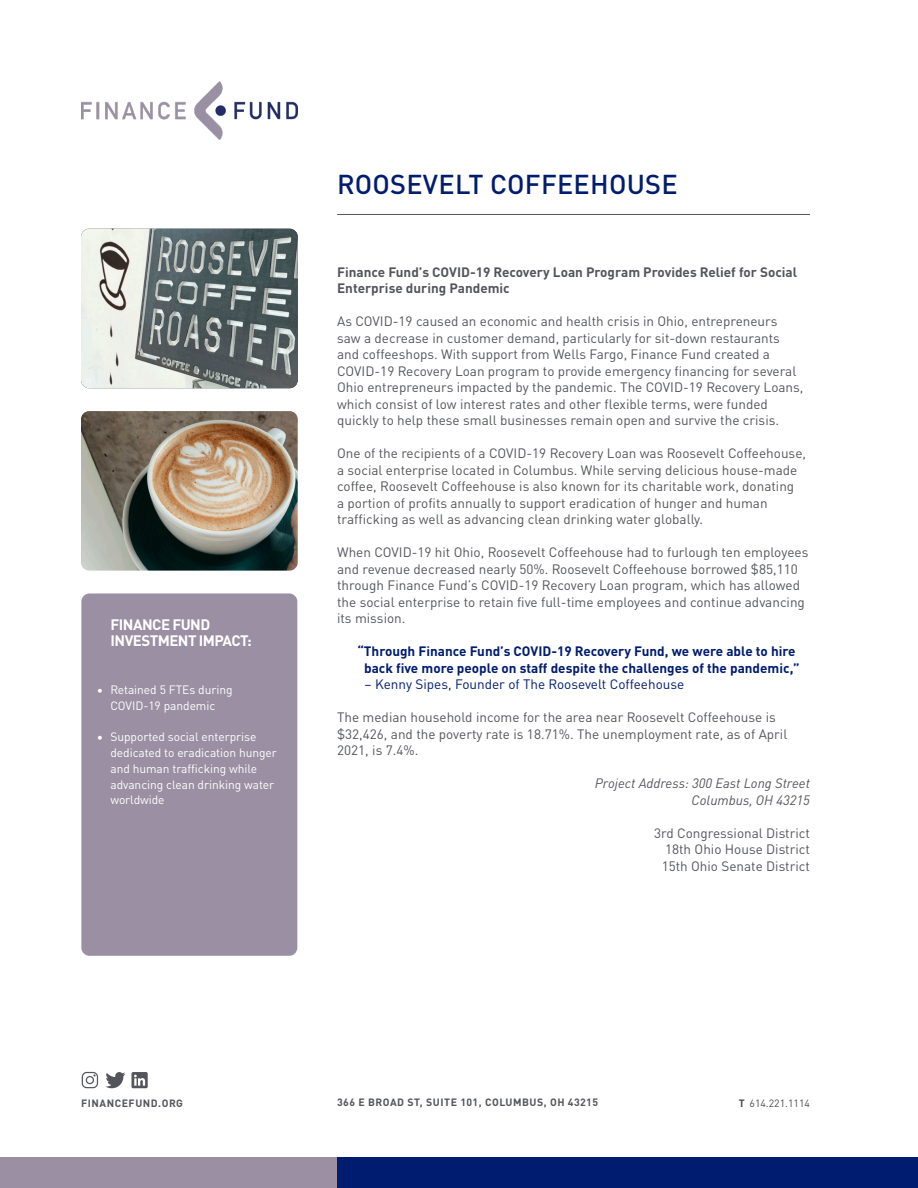
<style>
.page{position:relative;width:918px;height:1188px;background:#fff}
.page>*{position:absolute;margin:0;border:0;box-sizing:border-box;transform-origin:0 0}
.t1{font:500 27px "DIN Pro";letter-spacing:.01em;color:#001c70}
.Impact_Title{font:700 15px/16.5px "DIN Pro";letter-spacing:-.035em;color:#fff}
.Body_Copy{font:13.5px/16.5px "DIN Pro";color:#54555a}
.Inset_Quote{font:700 13.5px/16.5px "DIN Pro";color:#001c70;text-align:center}
.Body_Copy-2{font:700 13.5px/16.5px "DIN Pro";color:#54555a}
.Body_Copy-3{font:italic 13.5px "DIN Pro";color:#54555a}
.Inset_Quote-2{font:13.5px "DIN Pro";color:#001c70}
.t2{font:12px/15.8px "DIN Pro";letter-spacing:-.005em;color:#fff;text-align:center}
.t3{font:700 10.5px "DIN Pro";letter-spacing:.05em;color:#54555a}
.t4{font:10.5px "DIN Pro";color:#4b4c4d}
.s1{font-weight:700}
</style>
<div class="page">
<div style="left:131px;top:1072px;width:17px;height:16px;background:#54555a;border-radius:2px"></div>
<svg style="left:134px;top:1075px;width:11px;height:11px"></svg>
<img style="left:81px;top:81px;width:217px;height:59px">
<div style="left:0;top:1157px;width:337px;height:31px;background:#9b90a3"></div>
<div style="left:337px;top:1157px;width:581px;height:31px;background:#001c70"></div>
<svg style="left:106px;top:1072px;width:19px;height:16px"></svg>
<svg style="left:82px;top:1072px;width:16px;height:16px"></svg>
<div style="left:81px;top:593px;width:216px;height:363px;background:#9b90a3;border-radius:8px"></div>
<img style="left:81px;top:229px;width:217px;height:159px">
<hr style="left:337px;top:214px;width:473px;height:1px;background:#54555a">
<img style="left:81px;top:411px;width:217px;height:160px">
<p class="Impact_Title" style="left:111px;top:615px;width:143px">FINANCE FUND<br>INVESTMENT IMPACT:</p>
<p class="t2" style="left:97px;top:681px;width:137px">• Retained 5 FTEs during<br>COVID-19 pandemic</p>
<p class="t2" style="left:110px;top:728px;width:168px;text-align:left;text-indent:-14px">• Supported social enterprise dedicated to eradication hunger and human trafficking while advancing clean drinking water worldwide</p>
<p class="t1" style="left:337px;top:163px;width:342px">ROOSEVELT COFFEEHOUSE</p>
<p class="Body_Copy-2" style="left:337px;top:263px;width:462px">Finance Fund’s COVID-19 Recovery Loan Program Provides Relief for Social<br>Enterprise during Pandemic</p>
<p class="Body_Copy" style="left:337px;top:312px;width:468px">As COVID-19 caused an economic and health crisis in Ohio, entrepreneurs saw a decrease in customer demand, particularly for sit-down restaurants and coffeeshops. With support from Wells Fargo, Finance Fund created a COVID-19 Recovery Loan program to provide emergency financing for several Ohio entrepreneurs impacted by the pandemic. The COVID-19 Recovery Loans, which consist of low interest rates and other flexible terms, were funded quickly to help these small businesses remain open and survive the crisis.</p>
<p class="Body_Copy" style="left:337px;top:444px;width:470px">One of the recipients of a COVID-19 Recovery Loan was Roosevelt Coffeehouse, a social enterprise located in Columbus. While serving delicious house-made coffee, Roosevelt Coffeehouse is also known for its charitable work, donating<br>a portion of profits annually to support eradication of hunger and human trafficking as well as advancing clean drinking water globally.</p>
<p class="Body_Copy" style="left:337px;top:543px;width:473px">When COVID-19 hit Ohio, Roosevelt Coffeehouse had to furlough ten employees and revenue decreased nearly 50%. Roosevelt Coffeehouse borrowed $85,110 through Finance Fund’s COVID-19 Recovery Loan program, which has allowed the social enterprise to retain five full-time employees and continue advancing its mission.</p>
<p class="Inset_Quote" style="left:357px;top:642px;width:444px">“Through Finance Fund’s COVID-19 Recovery Fund, we were able to hire back five more people on staff despite the challenges of the pandemic,”</p>
<p class="Inset_Quote-2" style="left:364px;top:674px;width:322px">– Kenny Sipes, Founder of The Roosevelt Coffeehouse</p>
<p class="Body_Copy" style="left:337px;top:708px;width:452px">The median household income for the area near Roosevelt Coffeehouse is $32,426, and the poverty rate is 18.71%. The unemployment rate, as of April<br>2021, is 7.4%.</p>
<p class="Body_Copy-3" style="left:595px;top:773px;width:217px">Project Address: 300 East Long Street</p>
<p class="Body_Copy-3" style="left:692px;top:790px;width:120px">Columbus, OH 43215</p>
<p class="Body_Copy" style="left:654px;top:824px;width:157px">3rd Congressional District</p>
<p class="Body_Copy" style="left:665px;top:840px;width:146px">18th Ohio House District</p>
<p class="Body_Copy" style="left:662px;top:857px;width:150px">15th Ohio Senate District</p>
<p class="t3" style="left:337px;top:1094px;width:262px">366 E BROAD ST, SUITE 101, COLUMBUS, OH 43215</p>
<p class="t3" style="left:81px;top:1095px;width:104px">FINANCEFUND.ORG</p>
<p class="t4" style="left:739px;top:1095px;width:73px"><span class="s1">T</span> 614.221.1114</p>
</div>
